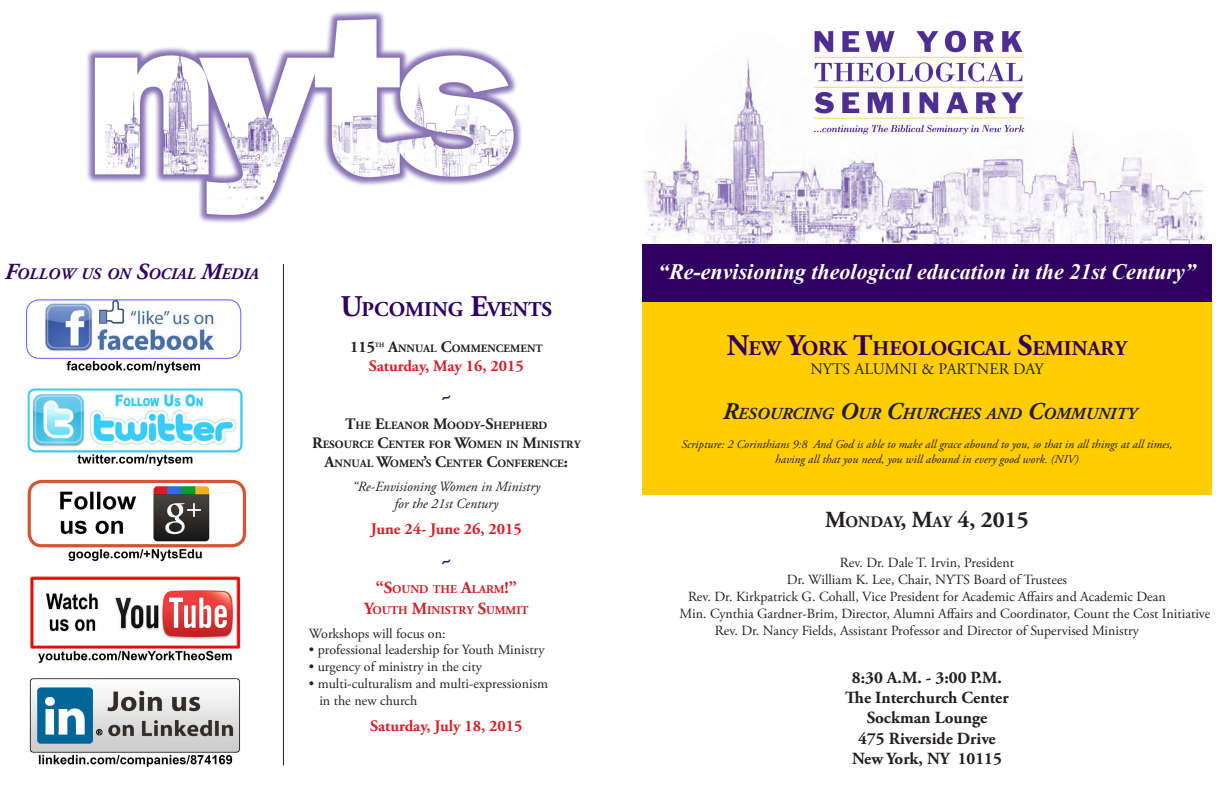
<style>
.page{position:relative;width:1224px;height:792px;background:#fff}
.page>*{position:absolute;margin:0;border:0;box-sizing:border-box;transform-origin:0 0}
.t1{font:700 23px "Adobe Garamond Pro";color:#231f20}
.t2{font:italic 700 22px "Times New Roman";color:#fff}
.t3{font:700 21px "Adobe Garamond Pro";color:#300060}
.t4{font:700 20px "Adobe Garamond Pro";color:#300060}
.t5{font:700 17px "Adobe Garamond Pro";color:#231f20}
.t6{font:italic 700 16.8px "Adobe Garamond Pro";color:#231f20}
.t7{font:italic 700 16.1px "Adobe Garamond Pro";color:#300060}
.t8{font:700 16px "Adobe Garamond Pro";color:#d1232a}
.t9{font:16px "Adobe Garamond Pro";color:#231f20}
.t10{font:700 16px "Adobe Garamond Pro";color:#231f20}
.t11{font:14px "Adobe Garamond Pro";color:#231f20}
.t12{font:14px "Adobe Garamond Pro";letter-spacing:-.02em;color:#231f20}
.t13{font:italic 14px "Adobe Garamond Pro";color:#231f20}
.t14{font:italic 12px "Adobe Garamond Pro";color:#231f20}
.t15{font:700 11.9px "Adobe Garamond Pro";color:#d1232a}
.t16{font:700 11.2px "Adobe Garamond Pro";color:#231f20}
.t17{font:700 6.5px "Adobe Garamond Pro";color:#231f20}
.s1{font-size:23px}
.s2{font-size:30px}
.s3{font-size:16px}
.s4{font-size:17px}
.s5{font-size:24px}
.s6{font-size:16.1px}
</style>
<div class="page">
<div style="left:642px;top:244px;width:570px;height:58px;background:#300060"></div>
<div style="left:642px;top:302px;width:570px;height:192px;background:#ffcd00"></div>
<img style="left:645px;top:30px;width:561px;height:214px">
<img style="left:26px;top:299px;width:221px;height:468px">
<hr style="left:283px;top:264px;width:1px;height:501px;background:#231f20">
<img style="left:87px;top:11px;width:435px;height:212px">
<p class="t7" style="left:5px;top:264px;width:255px"><span class="s1">F</span>OLLOW US ON <span class="s1">S</span>OCIAL <span class="s1">M</span>EDIA</p>
<p class="t3" style="left:340px;top:297px;width:201px"><span class="s2">U</span>PCOMING <span class="s2">E</span>VENTS</p>
<p class="t10" style="left:350px;top:338px;width:26px">115</p>
<p class="t17" style="left:375px;top:341px;width:11px">TH</p>
<p class="t16" style="left:388px;top:342px;width:156px"><span class="s3">A</span>NNUAL <span class="s3">C</span>OMMENCEMENT</p>
<p class="t8" style="left:369px;top:357px;width:156px">Saturday, May 16, 2015</p>
<p class="t4" style="left:441px;top:384px;width:12px">~</p>
<p class="t16" style="left:345px;top:419px;width:204px"><span class="s3">T</span>HE <span class="s3">E</span>LEANOR <span class="s3">M</span>OODY<span class="s3">-S</span>HEPHERD</p>
<p class="t16" style="left:312px;top:438px;width:270px"><span class="s3">R</span>ESOURCE <span class="s3">C</span>ENTER FOR <span class="s3">W</span>OMEN IN <span class="s3">M</span>INISTRY</p>
<p class="t16" style="left:325px;top:457px;width:245px"><span class="s3">A</span>NNUAL <span class="s3">W</span>OMEN<span class="s3">’</span>S <span class="s3">C</span>ENTER <span class="s3">C</span>ONFERENCE<span class="s3">:</span></p>
<p class="t13" style="left:353px;top:478px;width:189px">“Re-Envisioning Women in Ministry</p>
<p class="t13" style="left:395px;top:495px;width:105px">for the 21st Century</p>
<p class="t8" style="left:371px;top:520px;width:152px">June 24- June 26, 2015</p>
<p class="t4" style="left:441px;top:548px;width:12px">~</p>
<p class="t15" style="left:376px;top:582px;width:143px"><span class="s4">“S</span>OUND THE <span class="s4">A</span>LARM<span class="s4">!”</span></p>
<p class="t15" style="left:364px;top:603px;width:133px"><span class="s4">Y</span>OUTH <span class="s4">M</span>INISTRY <span class="s4">S</span>UMM</p>
<p class="t15" style="left:516px;top:603px;width:13px">IT</p>
<p class="t11" style="left:309px;top:625px;width:138px">Workshops will focus on:</p>
<p class="t11" style="left:309px;top:642px;width:237px">• professional leadership for Youth Ministry</p>
<p class="t11" style="left:309px;top:658px;width:175px">• urgency of ministry in the city</p>
<p class="t11" style="left:309px;top:675px;width:241px">• multi-culturalism and multi-expressionism</p>
<p class="t11" style="left:319px;top:692px;width:100px">in the new church</p>
<p class="t8" style="left:370px;top:717px;width:154px">Saturday, July 18, 2015</p>
<p class="t2" style="left:658px;top:256px;width:539px">“Re-envisioning theological education in the 21st Century”</p>
<p class="t3" style="left:727px;top:336px;width:402px"><span class="s2">N</span>EW <span class="s2">Y</span>ORK <span class="s2">T</span>HEOLOGICAL <span class="s2">S</span>EMINARY</p>
<p class="t9" style="left:810px;top:359px;width:235px">NYTS ALUMNI &amp; PARTNER DAY</p>
<p class="t6" style="left:723px;top:404px;width:415px"><span class="s5">R</span>ESOURCING <span class="s5">O</span>UR <span class="s5">C</span>HURCHES AND <span class="s5">C</span>OMMUNITY</p>
<p class="t14" style="left:682px;top:437px;width:493px">Scripture: 2 Corinthians 9:8 And God is able to make all grace abound to you, so that in all things at all times,</p>
<p class="t14" style="left:775px;top:452px;width:305px">having all that you need, you will abound in every good work. (NIV)</p>
<p class="t1" style="left:825px;top:506px;width:205px">M<span class="s6">ONDAY</span>, M<span class="s6">AY</span> 4, 2015</p>
<p class="t11" style="left:840px;top:555px;width:176px">Rev. Dr. Dale T. Irvin, President</p>
<p class="t11" style="left:787px;top:571px;width:282px">Dr. William K. Lee, Chair, NYTS Board of Trustees</p>
<p class="t11" style="left:688px;top:588px;width:479px">Rev. Dr. Kirkpatrick G. Cohall, Vice President for Academic Affairs and Academic Dean</p>
<p class="t11" style="left:680px;top:605px;width:532px">Min. Cynthia Gardner-Brim, Director, Alumni Affairs and Coordinator, Count the Cost Initiative</p>
<p class="t12" style="left:715px;top:622px;width:426px">Rev. Dr. Nancy Fields, Assistant Professor and Director of Supervised Ministry</p>
<p class="t5" style="left:852px;top:667px;width:152px">8:30 A.M. - 3:00 P.M.</p>
<p class="t5" style="left:845px;top:688px;width:165px">The Interchurch Center</p>
<p class="t5" style="left:867px;top:708px;width:122px">Sockman Lounge</p>
<p class="t5" style="left:858px;top:729px;width:139px">475 Riverside Drive</p>
<p class="t5" style="left:852px;top:749px;width:151px">New York, NY 10115</p>
</div>
